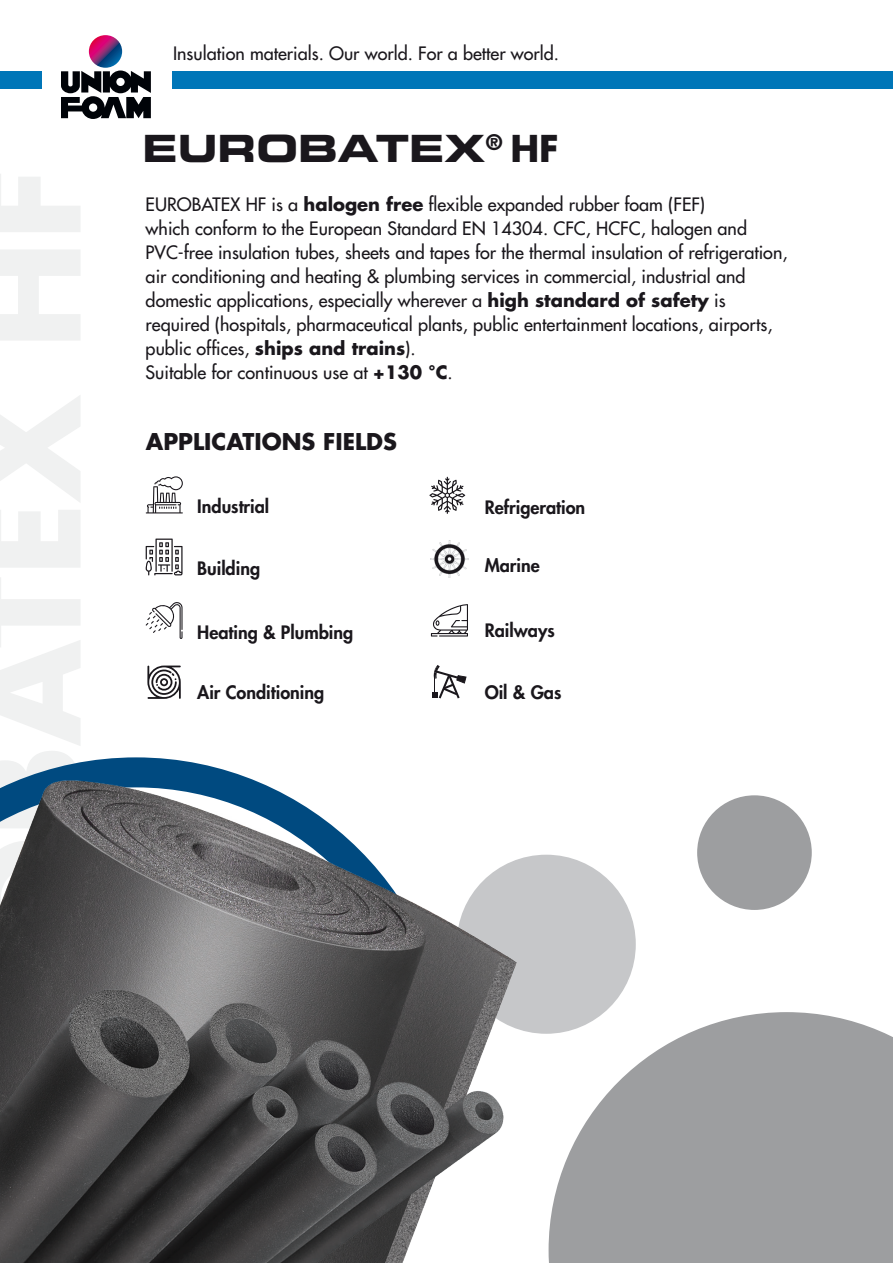
<style>
.page{position:relative;width:893px;height:1263px;background:#fff}
.page>*{position:absolute;margin:0;border:0;box-sizing:border-box;transform-origin:0 0}
.t1{font:37.5px "Eurostile LT Std Bold Ex 2";color:#1a171c}
.t2{font:700 22.5px "Futura Std";color:#1a171c}
.t3{font:500 18px/24px "Futura Std";color:#1a171c}
.t4{font:800 18px "Futura Std";color:#1a171c}
.s1{font-family:"Futura Std";font-weight:700;font-size:36px}
.s2{font-weight:700}
</style>
<div class="page">
<svg style="left:549px;top:1012px;width:344px;height:251px;background:#aaabad"></svg>
<div style="left:457px;top:855px;width:179px;height:179px;background:#c6c7c9;border-radius:50%"></div>
<div style="left:697px;top:795px;width:115px;height:115px;background:#9d9ea0;border-radius:50%"></div>
<img style="left:431px;top:540px;width:37px;height:37px">
<svg style="left:431px;top:604px;width:37px;height:32px"></svg>
<svg style="left:432px;top:665px;width:34px;height:33px"></svg>
<svg style="left:147px;top:665px;width:34px;height:34px"></svg>
<svg style="left:146px;top:602px;width:37px;height:37px"></svg>
<svg style="left:146px;top:539px;width:37px;height:36px"></svg>
<svg style="left:429px;top:477px;width:36px;height:37px"></svg>
<svg style="left:146px;top:476px;width:37px;height:37px"></svg>
<div style="left:0;top:71px;width:893px;height:17px;background:#0076b8"></div>
<div style="left:43px;top:21px;width:129px;height:99px;background:#fff"></div>
<svg style="left:89px;top:35px;width:33px;height:33px"></svg>
<svg style="left:61px;top:71px;width:90px;height:48px"></svg>
<img style="left:0;top:758px;width:540px;height:505px">
<p class="t3" style="left:173px;top:42px;width:387px">Insulation materials. Our world. For a better world.</p>
<p class="t1" style="left:142px;top:122px;width:418px">EUROBATEX<sup>®</sup> <span class="s1">HF</span></p>
<p class="t3" style="left:146px;top:193px;width:643px">EUROBATEX HF is a <span class="s2">halogen free</span> flexible expanded rubber foam (FEF)<br>which conform to the European Standard EN 14304. CFC, HCFC, halogen and PVC-free insulation tubes, sheets and tapes for the thermal insulation of refrigeration, air conditioning and heating &amp; plumbing services in commercial, industrial and domestic applications, especially wherever a <span class="s2">high standard of safety</span> is required (hospitals, pharmaceutical plants, public entertainment locations, airports, public offices, <span class="s2">ships and trains</span>).</p>
<p class="t3" style="left:146px;top:361px;width:309px">Suitable for continuous use at <span class="s2">+130 °C</span>.</p>
<p class="t2" style="left:146px;top:427px;width:253px">APPLICATIONS FIELDS</p>
<p class="t4" style="left:197px;top:495px;width:74px">Industrial</p>
<p class="t4" style="left:485px;top:496px;width:102px">Refrigeration</p>
<p class="t4" style="left:197px;top:557px;width:64px">Building</p>
<p class="t4" style="left:485px;top:554px;width:57px">Marine</p>
<p class="t4" style="left:197px;top:621px;width:158px">Heating &amp; Plumbing</p>
<p class="t4" style="left:485px;top:618px;width:72px">Railways</p>
<p class="t4" style="left:197px;top:681px;width:129px">Air Conditioning</p>
<p class="t4" style="left:485px;top:681px;width:78px">Oil &amp; Gas</p>
</div>
